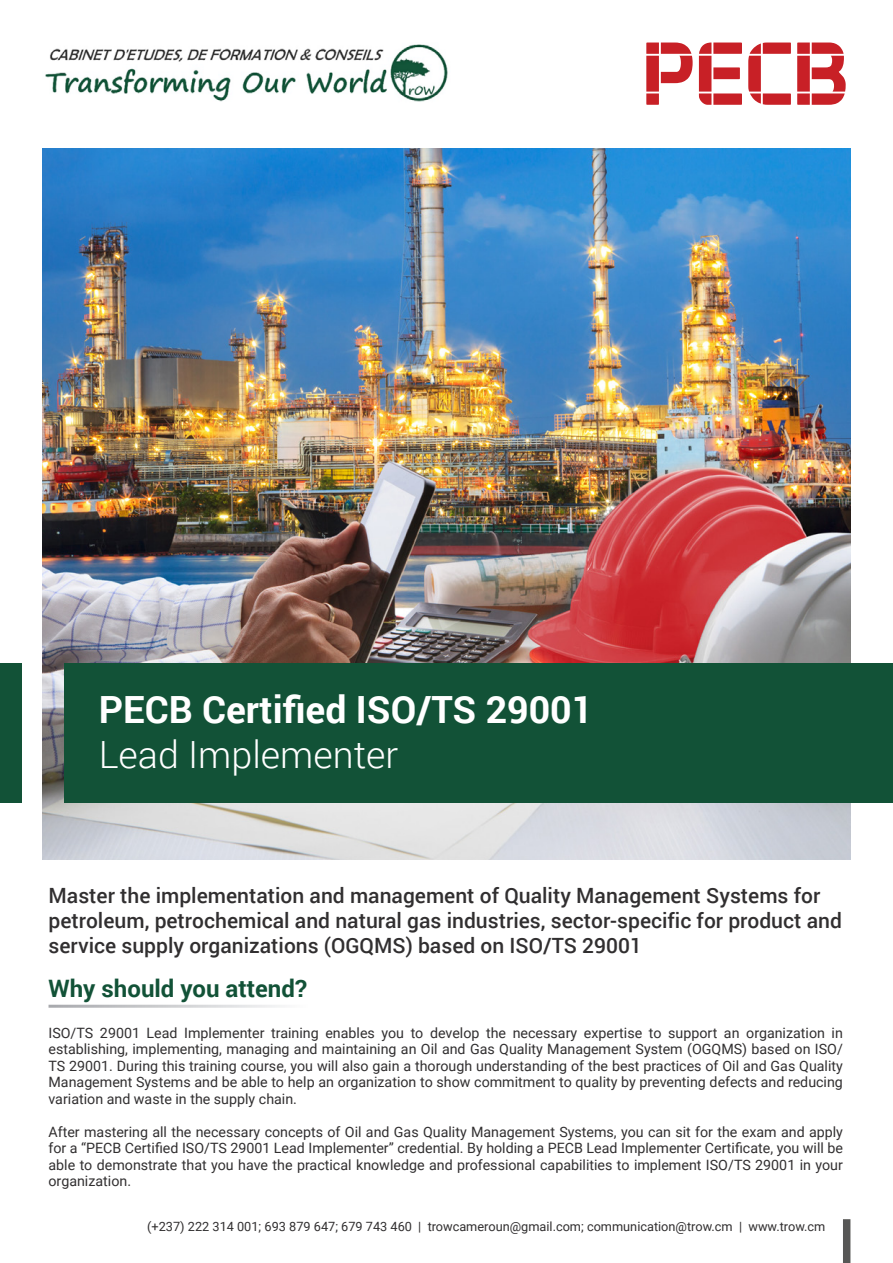
<style>
.page{position:relative;width:893px;height:1263px;background:#fff}
.page>*{position:absolute;margin:0;border:0;box-sizing:border-box;transform-origin:0 0}
.t1{font:700 37.5px "Roboto";color:#fff}
.t2{font:300 37.5px "Roboto";color:#fff}
.t3{font:700 24px "Roboto";color:#125237}
.t4{font:500 21px/25.2px "Roboto";color:#312f30}
.t5{font:14.25px/16.5px "Roboto";color:#312f30;text-align:justify}
.Bullet_Points{font:12.75px "Roboto";color:#312f30}
</style>
<div class="page">
<img style="left:43px;top:149px;width:807px;height:711px">
<div style="left:65px;top:663px;width:828px;height:139px;background:#125237"></div>
<div style="left:0;top:663px;width:21px;height:139px;background:#125237"></div>
<div style="left:843px;top:1219px;width:7px;height:44px;background:#575756"></div>
<img style="left:45px;top:44px;width:403px;height:58px">
<svg style="left:699px;top:43px;width:43px;height:62px"></svg>
<svg style="left:748px;top:43px;width:43px;height:62px"></svg>
<svg style="left:797px;top:43px;width:49px;height:62px"></svg>
<svg style="left:646px;top:43px;width:47px;height:62px"></svg>
<p class="t1" style="left:99px;top:683px;width:496px">PECB Certified ISO/TS 29001</p>
<p class="t2" style="left:99px;top:729px;width:301px">Lead Implementer</p>
<p class="t4" style="left:49px;top:882px;width:795px">Master the implementation and management of Quality Management Systems for petroleum, petrochemical and natural gas industries, sector-specific for product and service supply organizations (OGQMS) based on ISO/TS 29001</p>
<p class="t3" style="left:49px;top:972px;width:260px">Why should you attend?</p>
<p class="t5" style="left:49px;top:1024px;width:796px">ISO/TS 29001 Lead Implementer training enables you to develop the necessary expertise to support an organization in establishing, implementing, managing and maintaining an Oil and Gas Quality Management System (OGQMS) based on ISO/ TS 29001. During this training course, you will also gain a thorough understanding of the best practices of Oil and Gas Quality Management Systems and be able to help an organization to show commitment to quality by preventing defects and reducing variation and waste in the supply chain.</p>
<p class="t5" style="left:49px;top:1123px;width:796px">After mastering all the necessary concepts of Oil and Gas Quality Management Systems, you can sit for the exam and apply for a “PECB Certified ISO/TS 29001 Lead Implementer” credential. By holding a PECB Lead Implementer Certificate, you will be able to demonstrate that you have the practical knowledge and professional capabilities to implement ISO/TS 29001 in your organization.</p>
<p class="Bullet_Points" style="left:147px;top:1218px;width:680px">(+237) 222 314 001; 693 879 647; 679 743 460 | trowcameroun@gmail.com; communication@trow.cm | www.trow.cm</p>
</div>
